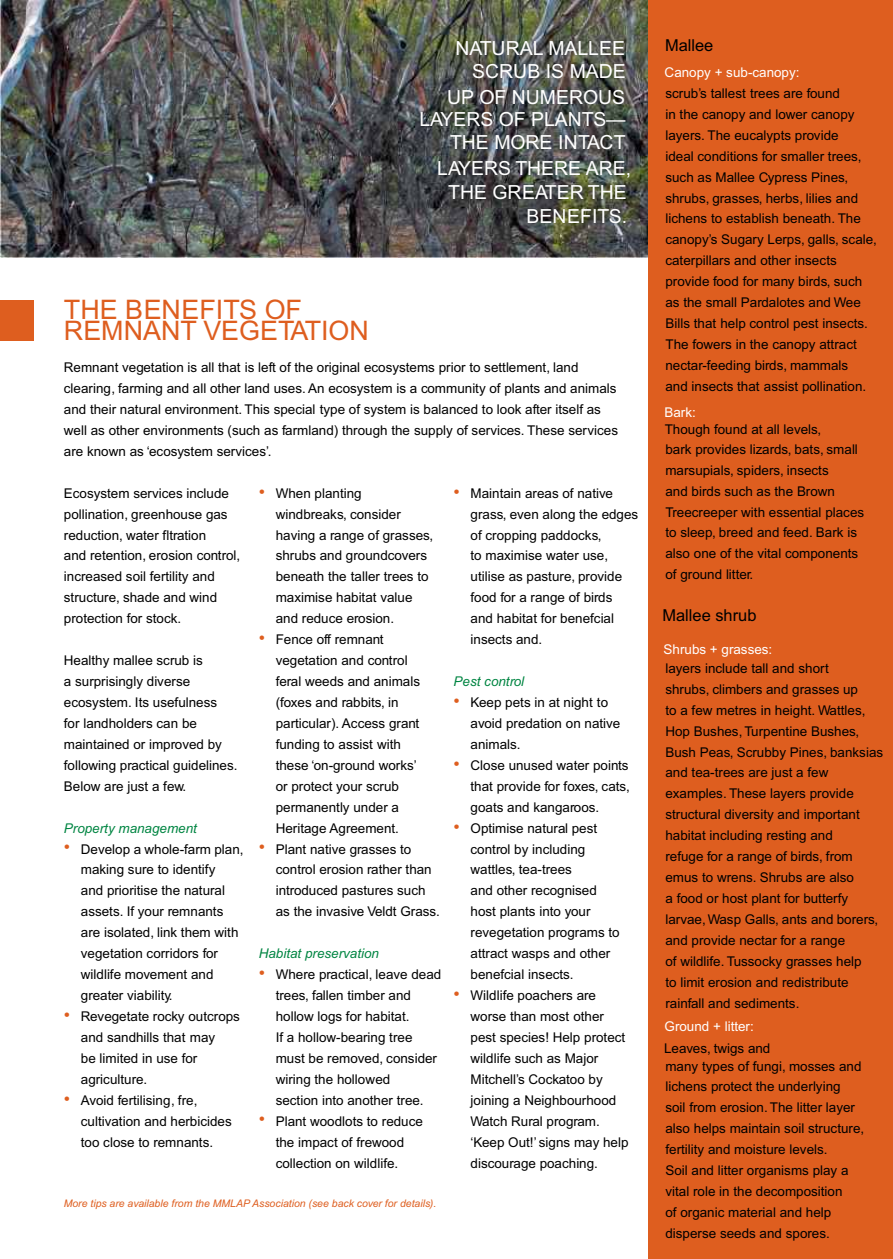
<style>
.page{position:relative;width:893px;height:1259px;background:#fff}
.page>*{position:absolute;margin:0;border:0;box-sizing:border-box;transform-origin:0 0}
.t1{font:27px/21px "Arial";color:#de5e1f}
.t2{font:19.5px/22.8px "Arial";color:#fff;text-align:right}
.t3{font:18px "Arial";color:#de5e1f}
.t4{font:16.5px "Arial";color:#000}
.t5{font:13.5px/21px "Arial";color:#000}
.t6{font:13.5px "Arial";color:#fff}
.t7{font:italic 13.5px "Arial";color:#008542}
.t8{font:italic 10.5px "Arial";color:#de5e1f}
</style>
<div class="page">
<img style="left:0;top:0;width:648px;height:257px">
<div style="left:648px;top:0;width:245px;height:1258px;background:#de5e1f"></div>
<div style="left:0;top:300px;width:34px;height:40px;background:#de5e1f"></div>
<h2 class="t2" style="left:456px;top:38px;width:172px">NATURAL MALLEE<br>SCRUB IS MADE</h2>
<h2 class="t2" style="left:419px;top:87px;width:208px">UP OF NUMEROUS<br>LAYERS OF PLANTS—<br>THE MORE INTACT</h2>
<h2 class="t2" style="left:437px;top:158px;width:195px;line-height:24px">LAYERS THERE ARE,<br>THE GREATER THE<br>BENEFITS.</h2>
<h1 class="t1" style="left:64px;top:301px;width:307px">THE BENEFITS OF<br>REMNANT VEGETATION</h1>
<p class="t5" style="left:64px;top:358px;width:556px">Remnant vegetation is all that is left of the original ecosystems prior to settlement, land clearing, farming and all other land uses. An ecosystem is a community of plants and animals and their natural environment. This special type of system is balanced to look after itself as well as other environments (such as farmland) through the supply of services. These services are known as ‘ecosystem services’.</p>
<p class="t5" style="left:64px;top:484px;width:178px">Ecosystem services include pollination, greenhouse gas reduction, water fltration<br>and retention, erosion control, increased soil fertility and structure, shade and wind protection for stock.</p>
<p class="t5" style="left:64px;top:651px;width:175px">Healthy mallee scrub is<br>a surprisingly diverse ecosystem. Its usefulness<br>for landholders can be maintained or improved by following practical guidelines.<br>Below are just a few.</p>
<p class="t7" style="left:64px;top:822px;width:135px">Property management</p>
<p class="t5" style="left:81px;top:839px;width:164px">Develop a whole-farm plan, making sure to identify<br>and prioritise the natural assets. If your remnants are isolated, link them with vegetation corridors for wildlife movement and greater viability.<br>Revegetate rocky outcrops and sandhills that may<br>be limited in use for agriculture.<br>Avoid fertilising, fre, cultivation and herbicides too close to remnants.</p>
<h3 class="t3" style="left:64px;top:840px;width:8px">•</h3>
<h3 class="t3" style="left:64px;top:1007px;width:8px">•</h3>
<h3 class="t3" style="left:64px;top:1091px;width:8px">•</h3>
<p class="t5" style="left:276px;top:484px;width:166px">When planting<br>windbreaks, consider having a range of grasses, shrubs and groundcovers beneath the taller trees to maximise habitat value<br>and reduce erosion.<br>Fence off remnant vegetation and control<br>feral weeds and animals (foxes and rabbits, in particular). Access grant funding to assist with<br>these ‘on-ground works’<br>or protect your scrub permanently under a<br>Heritage Agreement.<br>Plant native grasses to control erosion rather than introduced pastures such as the invasive Veldt Grass.</p>
<p class="t7" style="left:259px;top:948px;width:122px">Habitat preservation</p>
<p class="t5" style="left:276px;top:965px;width:167px">Where practical, leave dead trees, fallen timber and hollow logs for habitat.<br>If a hollow-bearing tree must be removed, consider wiring the hollowed<br>section into another tree.<br>Plant woodlots to reduce the impact of frewood collection on wildlife.</p>
<h3 class="t3" style="left:259px;top:484px;width:8px">•</h3>
<h3 class="t3" style="left:259px;top:631px;width:8px">•</h3>
<h3 class="t3" style="left:259px;top:840px;width:8px">•</h3>
<h3 class="t3" style="left:259px;top:966px;width:8px">•</h3>
<h3 class="t3" style="left:259px;top:1112px;width:8px">•</h3>
<p class="t8" style="left:64px;top:1199px;width:374px">More tips are available from the MMLAP Association (see back cover for details).</p>
<p class="t5" style="left:471px;top:484px;width:169px">Maintain areas of native grass, even along the edges of cropping paddocks,<br>to maximise water use, utilise as pasture, provide food for a range of birds<br>and habitat for benefcial insects and.</p>
<p class="t7" style="left:454px;top:676px;width:72px">Pest control</p>
<p class="t5" style="left:471px;top:693px;width:161px">Keep pets in at night to avoid predation on native animals.<br>Close unused water points that provide for foxes, cats, goats and kangaroos.<br>Optimise natural pest control by including wattles, tea-trees<br>and other recognised<br>host plants into your revegetation programs to attract wasps and other benefcial insects.<br>Wildlife poachers are worse than most other pest species! Help protect wildlife such as Major<br>Mitchell’s Cockatoo by joining a Neighbourhood<br>Watch Rural program. ‘Keep Out!’ signs may help discourage poaching.</p>
<h3 class="t3" style="left:454px;top:484px;width:8px">•</h3>
<h3 class="t3" style="left:454px;top:694px;width:8px">•</h3>
<h3 class="t3" style="left:454px;top:756px;width:8px">•</h3>
<h3 class="t3" style="left:454px;top:819px;width:8px">•</h3>
<h3 class="t3" style="left:454px;top:986px;width:8px">•</h3>
<p class="t4" style="left:665px;top:39px;width:50px">Mallee</p>
<p class="t5" style="left:665px;top:84px;width:213px">scrub’s tallest trees are found<br>in the canopy and lower canopy layers. The eucalypts provide<br>ideal conditions for smaller trees, such as Mallee Cypress Pines, shrubs, grasses, herbs, lilies and lichens to establish beneath. The canopy’s Sugary Lerps, galls, scale, caterpillars and other insects provide food for many birds, such as the small Pardalotes and Wee Bills that help control pest insects.<br>The fowers in the canopy attract nectar-feeding birds, mammals<br>and insects that assist pollination.</p>
<p class="t6" style="left:664px;top:407px;width:33px">Bark:</p>
<p class="t5" style="left:665px;top:420px;width:201px">Though found at all levels,<br>bark provides lizards, bats, small marsupials, spiders, insects<br>and birds such as the Brown<br>Treecreeper with essential places to sleep, breed and feed. Bark is also one of the vital components of ground litter.</p>
<p class="t6" style="left:665px;top:67px;width:136px">Canopy + sub-canopy:</p>
<p class="t4" style="left:662px;top:609px;width:96px">Mallee shrub</p>
<p class="t6" style="left:664px;top:644px;width:110px">Shrubs + grasses:</p>
<p class="t5" style="left:665px;top:659px;width:219px">layers include tall and short<br>shrubs, climbers and grasses up<br>to a few metres in height. Wattles,<br>Hop Bushes,Turpentine Bushes,<br>Bush Peas, Scrubby Pines, banksias and tea-trees are just a few examples. These layers provide structural diversity and important habitat including resting and<br>refuge for a range of birds, from emus to wrens. Shrubs are also<br>a food or host plant for butterfy larvae, Wasp Galls, ants and borers, and provide nectar for a range<br>of wildlife. Tussocky grasses help<br>to limit erosion and redistribute rainfall and sediments.</p>
<p class="t6" style="left:664px;top:1021px;width:91px">Ground + litter:</p>
<p class="t5" style="left:664px;top:1040px;width:199px;line-height:17.7px">Leaves, twigs and<br>many types of fungi, mosses and</p>
<p class="t5" style="left:665px;top:1077px;width:200px">lichens protect the underlying<br>soil from erosion.The litter layer also helps maintain soil structure, fertility and moisture levels.<br>Soil and litter organisms play a vital role in the decomposition<br>of organic material and help disperse seeds and spores.</p>
</div>
